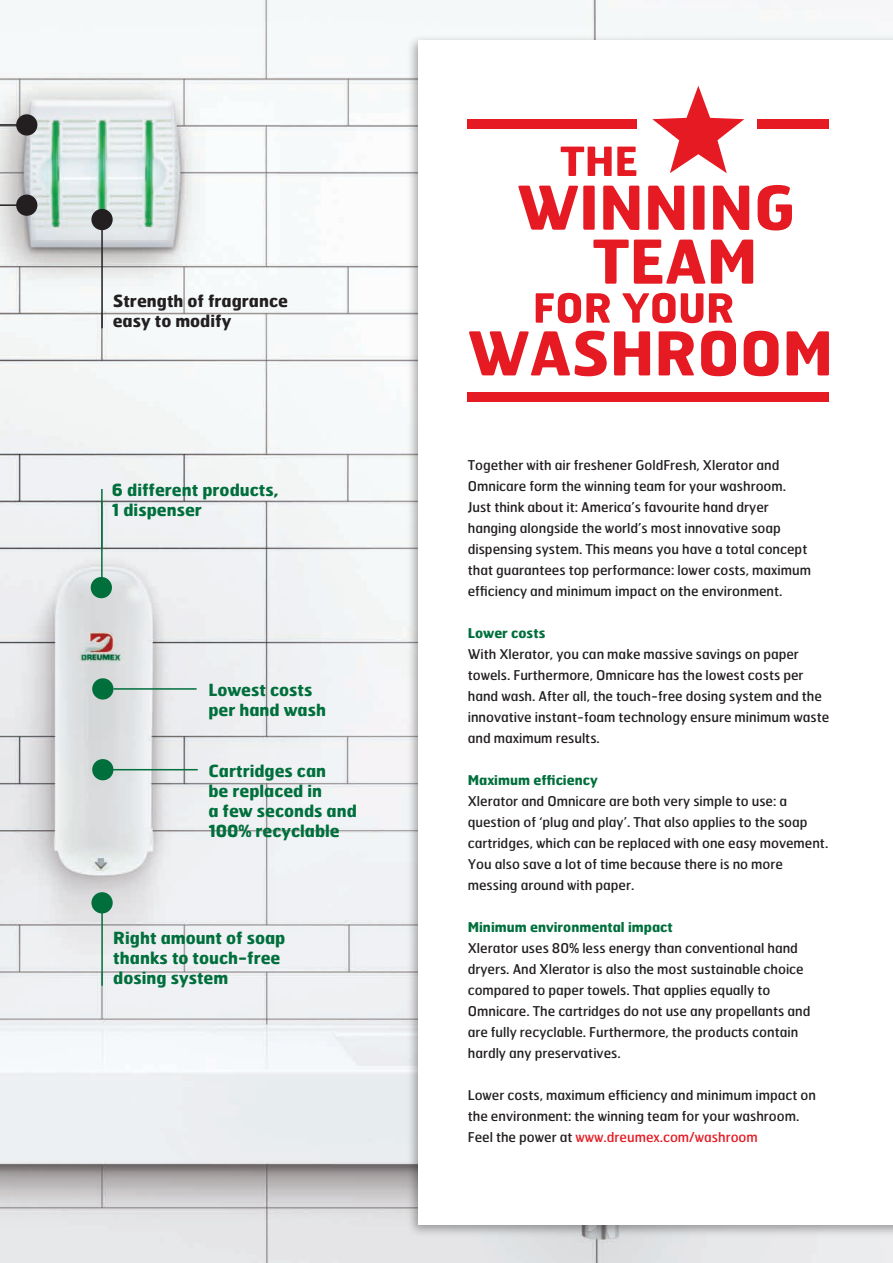
<style>
.page{position:relative;width:893px;height:1263px;background:#fff}
.page>*{position:absolute;margin:0;border:0;box-sizing:border-box;transform-origin:0 0}
.t1{font:700 16.8px/20.1px "Dreumex Hermes";color:#006f3c}
.t2{font:700 16.8px/20.1px "Dreumex Hermes";color:#231f20}
.t3{font:13.5px/21px "Dreumex Hermes";color:#231f20}
.t4{font:700 13.5px "Dreumex Hermes";color:#006f3c}
.s1{color:#e51a23}
</style>
<div class="page">
<img style="left:0;top:0;width:893px;height:1263px">
<div style="left:407px;top:35px;width:486px;height:1203px;background:#231f20;opacity:.4"></div>
<div style="left:418px;top:40px;width:475px;height:1185px;background:#fff"></div>
<svg style="left:561px;top:147px;width:75px;height:29px"></svg>
<svg style="left:518px;top:186px;width:77px;height:44px"></svg>
<svg style="left:603px;top:185px;width:36px;height:45px"></svg>
<svg style="left:648px;top:185px;width:36px;height:45px"></svg>
<svg style="left:693px;top:186px;width:11px;height:44px"></svg>
<svg style="left:713px;top:185px;width:36px;height:45px"></svg>
<svg style="left:758px;top:185px;width:34px;height:45px"></svg>
<svg style="left:536px;top:293px;width:74px;height:30px"></svg>
<svg style="left:622px;top:293px;width:81px;height:30px"></svg>
<svg style="left:709px;top:293px;width:24px;height:30px"></svg>
<svg style="left:469px;top:331px;width:138px;height:45px"></svg>
<svg style="left:614px;top:331px;width:36px;height:44px"></svg>
<svg style="left:658px;top:331px;width:36px;height:44px"></svg>
<svg style="left:701px;top:331px;width:35px;height:45px"></svg>
<svg style="left:744px;top:331px;width:34px;height:45px"></svg>
<svg style="left:787px;top:331px;width:42px;height:45px"></svg>
<svg style="left:593px;top:239px;width:160px;height:45px"></svg>
<svg style="left:652px;top:86px;width:92px;height:87px"></svg>
<div style="left:468px;top:392px;width:361px;height:10px;background:#e51a23"></div>
<div style="left:468px;top:120px;width:169px;height:9px;background:#e51a23"></div>
<div style="left:757px;top:120px;width:72px;height:9px;background:#e51a23"></div>
<div style="left:91px;top:577px;width:21px;height:21px;background:#006f3c;border-radius:50%"></div>
<div style="left:92px;top:759px;width:21px;height:21px;background:#006f3c;border-radius:50%"></div>
<div style="left:92px;top:678px;width:21px;height:21px;background:#006f3c;border-radius:50%"></div>
<div style="left:91px;top:209px;width:22px;height:21px;background:#231f20;border-radius:50%"></div>
<div style="left:16px;top:114px;width:21px;height:22px;background:#231f20;border-radius:50%"></div>
<div style="left:91px;top:892px;width:22px;height:21px;background:#006f3c;border-radius:50%"></div>
<hr style="left:101px;top:489px;width:2px;height:107px;background:#006f3c">
<hr style="left:105px;top:769px;width:93px;height:1px;background:#006f3c">
<hr style="left:113px;top:688px;width:84px;height:2px;background:#006f3c">
<hr style="left:101px;top:220px;width:2px;height:108px;background:#231f20">
<hr style="left:0;top:124px;width:27px;height:2px;background:#231f20">
<hr style="left:101px;top:903px;width:2px;height:83px;background:#006f3c">
<div style="left:16px;top:195px;width:21px;height:21px;background:#231f20;border-radius:50%"></div>
<hr style="left:0;top:204px;width:27px;height:2px;background:#231f20">
<p class="t2" style="left:113px;top:290px;width:177px">Strength of fragrance easy to modify</p>
<p class="t1" style="left:112px;top:480px;width:168px">6 different products,<br>1 dispenser</p>
<p class="t1" style="left:208px;top:679px;width:119px">Lowest costs per hand wash</p>
<p class="t1" style="left:208px;top:760px;width:150px">Cartridges can<br>be replaced in<br>a few seconds and<br>100% recyclable</p>
<p class="t1" style="left:113px;top:927px;width:174px">Right amount of soap thanks to touch-free dosing system</p>
<p class="t3" style="left:468px;top:454px;width:345px">Together with air freshener GoldFresh, Xlerator and Omnicare form the winning team for your washroom.<br>Just think about it: America’s favourite hand dryer hanging alongside the world’s most innovative soap dispensing system. This means you have a total concept that guarantees top performance: lower costs, maximum efficiency and minimum impact on the environment.</p>
<p class="t4" style="left:468px;top:624px;width:79px">Lower costs</p>
<p class="t3" style="left:468px;top:643px;width:363px">With Xlerator, you can make massive savings on paper towels. Furthermore, Omnicare has the lowest costs per hand wash. After all, the touch-free dosing system and the innovative instant-foam technology ensure minimum waste and maximum results.</p>
<p class="t4" style="left:468px;top:771px;width:132px">Maximum efficiency</p>
<p class="t3" style="left:468px;top:790px;width:362px">Xlerator and Omnicare are both very simple to use: a question of ‘plug and play’. That also applies to the soap cartridges, which can be replaced with one easy movement.<br>You also save a lot of time because there is no more messing around with paper.</p>
<p class="t4" style="left:468px;top:918px;width:207px">Minimum environmental impact</p>
<p class="t3" style="left:468px;top:937px;width:344px">Xlerator uses 80% less energy than conventional hand dryers. And Xlerator is also the most sustainable choice compared to paper towels. That applies equally to Omnicare. The cartridges do not use any propellants and are fully recyclable. Furthermore, the products contain hardly any preservatives.</p>
<p class="t3" style="left:468px;top:1084px;width:350px">Lower costs, maximum efficiency and minimum impact on the environment: the winning team for your washroom.<br>Feel the power at <span class="s1">www.dreumex.com/washroom</span></p>
</div>
